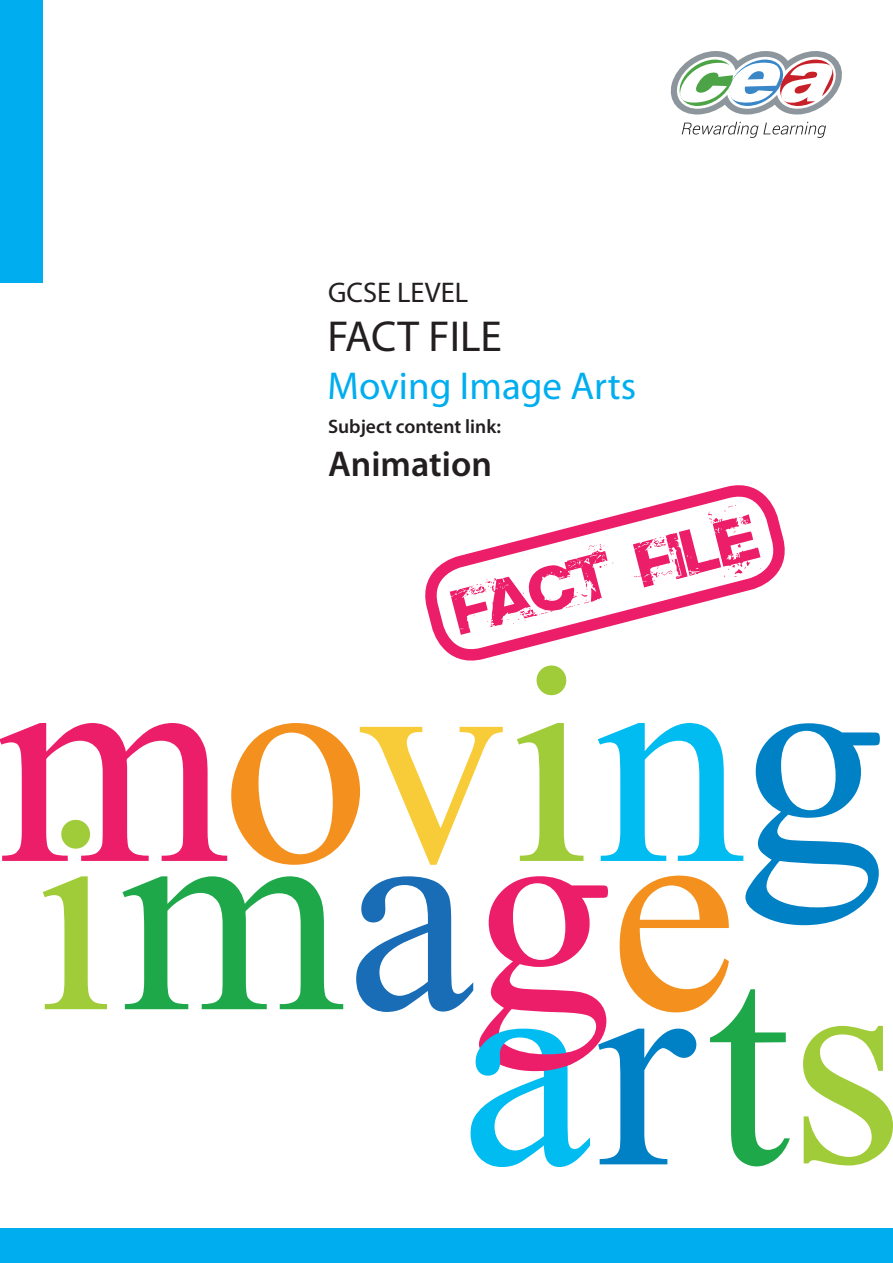
<style>
.page{position:relative;width:893px;height:1263px;background:#fff}
.page>*{position:absolute;margin:0;border:0;box-sizing:border-box;transform-origin:0 0}
.bodytext{font:43.5px "Myriad Pro";color:#231f20}
.bodytext-2{font:39px "Myriad Pro";color:#00aeef}
.bodytext-3{font:600 36px "Myriad Pro";color:#231f20}
.bodytext-4{font:28.5px "Myriad Pro";color:#231f20}
.bodytext-5{font:600 19.5px "Myriad Pro";color:#231f20}
</style>
<div class="page">
<div style="left:0;top:0;width:43px;height:283px;background:#00aeef"></div>
<svg style="left:682px;top:122px;width:144px;height:16px"></svg>
<svg style="left:671px;top:51px;width:171px;height:64px"></svg>
<svg style="left:425px;top:485px;width:360px;height:211px"></svg>
<svg style="left:450px;top:505px;width:311px;height:130px"></svg>
<div style="left:0;top:1229px;width:893px;height:34px;background:#00aeef"></div>
<svg style="left:537px;top:665px;width:29px;height:30px"></svg>
<svg style="left:0;top:723px;width:893px;height:444px"></svg>
<p class="bodytext-4" style="left:328px;top:277px;width:142px">GCSE LEVEL</p>
<p class="bodytext" style="left:327px;top:312px;width:176px">FACT FILE</p>
<p class="bodytext-2" style="left:327px;top:364px;width:310px">Moving Image Arts</p>
<p class="bodytext-5" style="left:328px;top:415px;width:175px">Subject content link:</p>
<p class="bodytext-3" style="left:328px;top:444px;width:165px">Animation</p>
</div>
